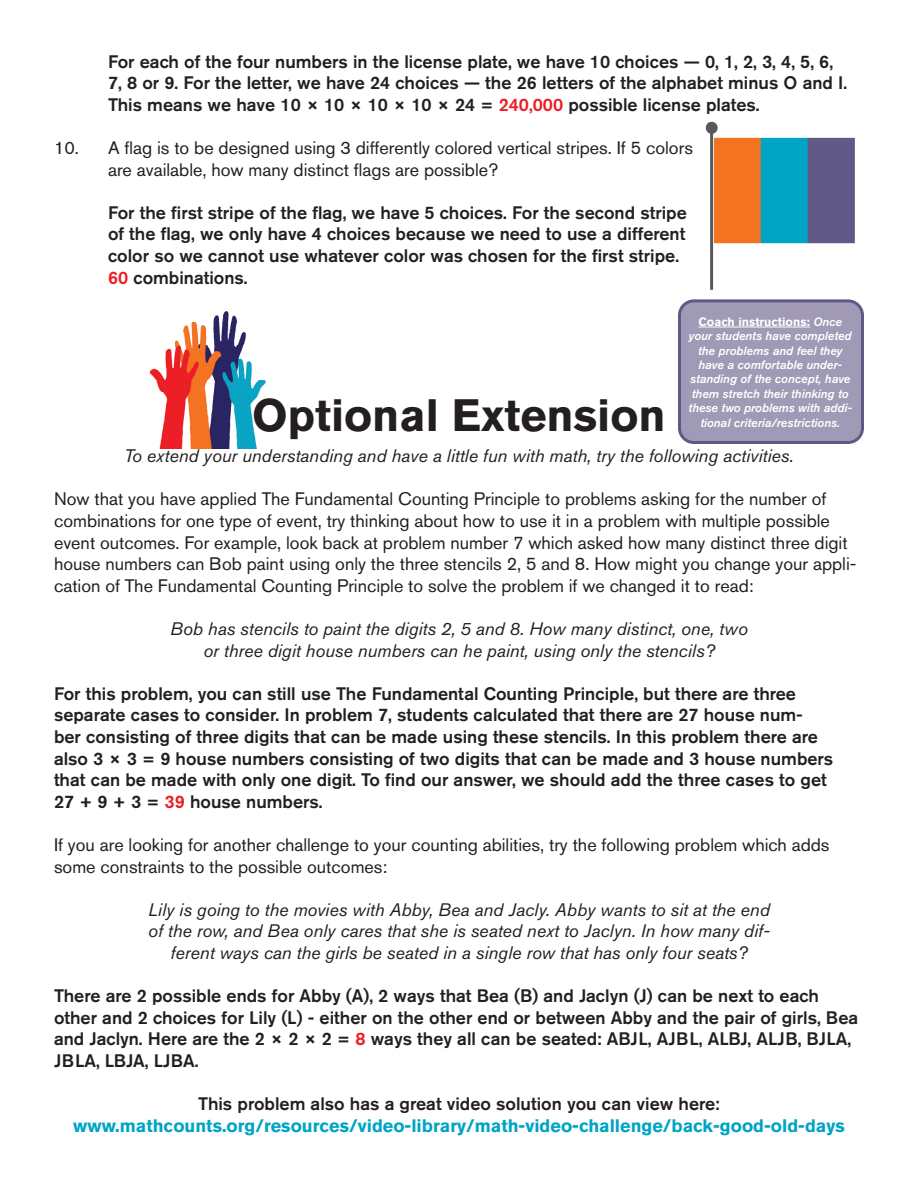
<style>
.page{position:relative;width:918px;height:1188px;background:#fff}
.page>*{position:absolute;margin:0;border:0;box-sizing:border-box;transform-origin:0 0}
.t1{font:700 45px "Akzidenz Grotesk BE";color:#231f20}
.t2{font:500 18px/21.6px "Akzidenz Grotesk BE";color:#231f20}
.t3{font:18px/21.6px "Akzidenz Grotesk BE";color:#231f20}
.t4{font:italic 18px/21.6px "Akzidenz Grotesk BE";color:#231f20;text-align:center}
.t5{font:700 18px "Akzidenz Grotesk BE";color:#00a4c4}
.t6{font:italic 500 12px/14.4px "Akzidenz Grotesk BE";color:#fff;text-align:center}
.s1{color:#ee1d23}
.s2{font-weight:700;font-style:normal}
</style>
<div class="page">
<img style="left:149px;top:311px;width:117px;height:138px">
<div style="left:680px;top:301px;width:183px;height:141px;background:#a09ab6;border-radius:14px"></div>
<hr style="left:698px;top:327px;width:112px;height:1px;background:#fff">
<div style="left:678px;top:299px;width:186px;height:145px;border:3px solid #605986;border-radius:14px"></div>
<img style="left:706px;top:121px;width:149px;height:169px">
<p class="t2" style="left:108px;top:50px;width:741px">For each of the four numbers in the license plate, we have 10 choices — 0, 1, 2, 3, 4, 5, 6,<br>7, 8 or 9. For the letter, we have 24 choices — the 26 letters of the alphabet minus O and I.<br>This means we have 10 × 10 × 10 × 10 × 24 = <span class="s1">240,000</span> possible license plates.</p>
<p class="t3" style="left:54px;top:137px;width:641px">10. A flag is to be designed using 3 differently colored vertical stripes. If 5 colors</p>
<p class="t3" style="left:108px;top:158px;width:392px">are available, how many distinct flags are possible?</p>
<p class="t2" style="left:108px;top:201px;width:580px">For the first stripe of the flag, we have 5 choices. For the second stripe of the flag, we only have 4 choices because we need to use a different color so we cannot use whatever color was chosen for the first stripe.<br><span class="s1">60</span> combinations.</p>
<p class="t6" style="left:689px;top:314px;width:165px"><span class="s2">Coach instructions:</span> Once your students have completed the problems and feel they have a comfortable under&shy;standing of the concept, have them stretch their thinking to these two problems with addi&shy;tional criteria/restrictions.</p>
<p class="t1" style="left:252px;top:389px;width:415px">Optional Extension</p>
<p class="t4" style="left:124px;top:445px;width:671px">To extend your understanding and have a little fun with math, try the following activities.</p>
<p class="t3" style="left:54px;top:488px;width:804px">Now that you have applied The Fundamental Counting Principle to problems asking for the number of combinations for one type of event, try thinking about how to use it in a problem with multiple possible event outcomes. For example, look back at problem number 7 which asked how many distinct three digit house numbers can Bob paint using only the three stencils 2, 5 and 8. How might you change your appli&shy;cation of The Fundamental Counting Principle to solve the problem if we changed it to read:</p>
<p class="t4" style="left:170px;top:618px;width:579px">Bob has stencils to paint the digits 2, 5 and 8. How many distinct, one, two or three digit house numbers can he paint, using only the stencils?</p>
<p class="t2" style="left:54px;top:682px;width:781px">For this problem, you can still use The Fundamental Counting Principle, but there are three separate cases to consider. In problem 7, students calculated that there are 27 house num&shy;ber consisting of three digits that can be made using these stencils. In this problem there are also 3 × 3 = 9 house numbers consisting of two digits that can be made and 3 house numbers that can be made with only one digit. To find our answer, we should add the three cases to get 27 + 9 + 3 = <span class="s1">39</span> house numbers.</p>
<p class="t3" style="left:54px;top:834px;width:777px">If you are looking for another challenge to your counting abilities, try the following problem which adds some constraints to the possible outcomes:</p>
<p class="t4" style="left:148px;top:899px;width:623px">Lily is going to the movies with Abby, Bea and Jacly. Abby wants to sit at the end of the row, and Bea only cares that she is seated next to Jaclyn. In how many dif&shy;ferent ways can the girls be seated in a single row that has only four seats?</p>
<p class="t2" style="left:54px;top:985px;width:806px">There are 2 possible ends for Abby (A), 2 ways that Bea (B) and Jaclyn (J) can be next to each other and 2 choices for Lily (L) - either on the other end or between Abby and the pair of girls, Bea and Jaclyn. Here are the 2 × 2 × 2 = <span class="s1">8</span> ways they all can be seated: ABJL, AJBL, ALBJ, ALJB, BJLA, JBLA, LBJA, LJBA.</p>
<p class="t2" style="left:198px;top:1093px;width:523px">This problem also has a great video solution you can view here:</p>
<p class="t5" style="left:73px;top:1115px;width:773px">www.mathcounts.org/resources/video-library/math-video-challenge/back-good-old-days</p>
</div>
